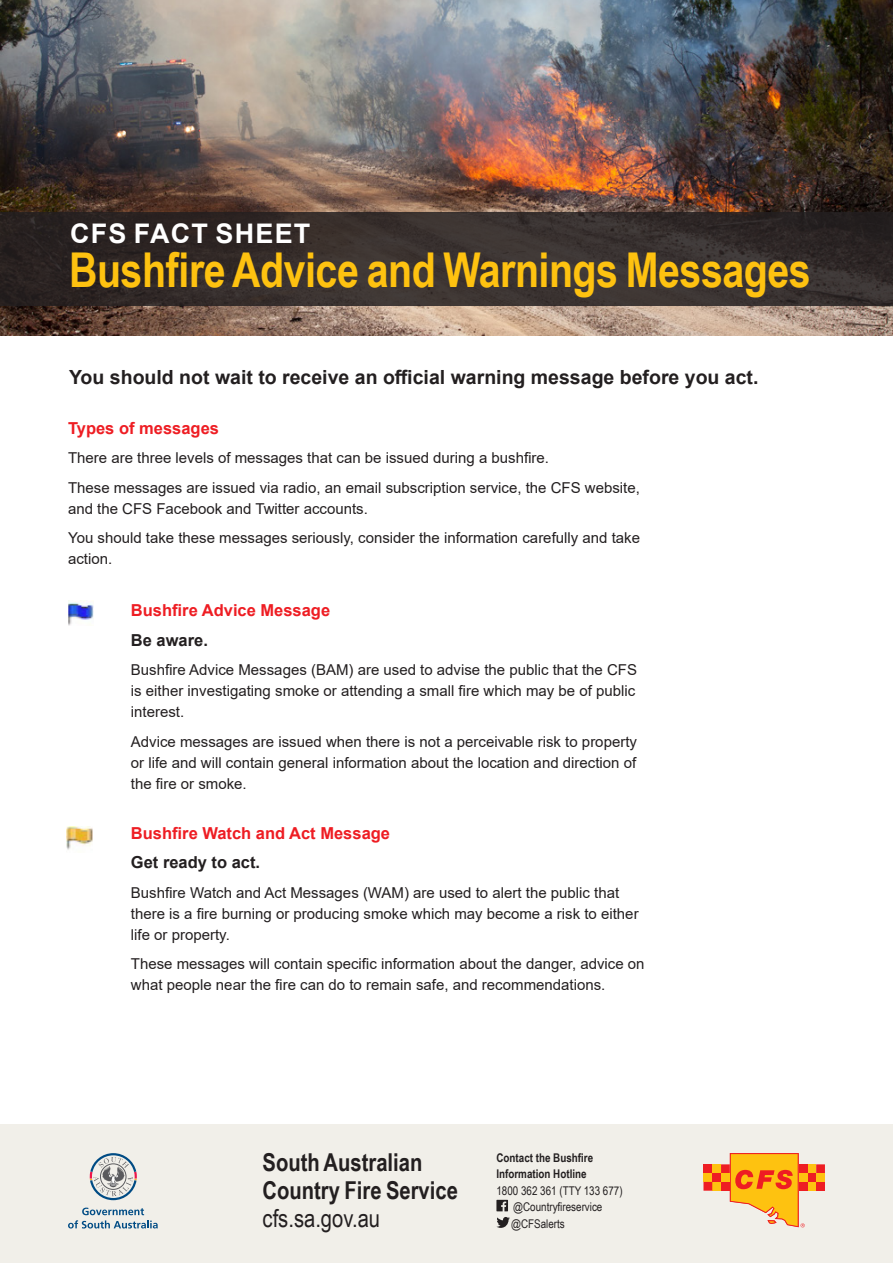
<style>
.page{position:relative;width:893px;height:1263px;background:#fff}
.page>*{position:absolute;margin:0;border:0;box-sizing:border-box;transform-origin:0 0}
.Fact_Sheet_Heading{font:700 48px "Arial Narrow";letter-spacing:-.01em;color:#fec210}
.t1{font:700 27px "Arial";letter-spacing:.045em;color:#fff}
.t2{font:700 24.6px/28.2px "Arial Narrow";color:#231f20}
.t3{font:24.6px "Arial Narrow";color:#231f20}
.Body_Copy{font:700 19.5px "Arial";color:#231f20}
.Body_Copy-2{font:700 16.5px "Arial";color:#ee1d23}
.Body_Copy-3{font:700 16.5px "Arial";color:#231f20}
.Body_Copy-4{font:15px/21px "Arial";color:#231f20}
.t4{font:12px/16.5px "Arial Narrow";color:#231f20}
.t5{font:700 12px/16.5px "Arial Narrow";color:#231f20}
</style>
<div class="page">
<img style="left:0;top:0;width:893px;height:336px">
<div style="left:0;top:1124px;width:893px;height:139px;background:#f1efe9"></div>
<svg style="left:496px;top:1200px;width:12px;height:11px"></svg>
<svg style="left:496px;top:1217px;width:14px;height:11px"></svg>
<svg style="left:703px;top:1153px;width:122px;height:74px"></svg>
<svg style="left:90px;top:1153px;width:47px;height:47px"></svg>
<svg style="left:68px;top:1207px;width:90px;height:21px"></svg>
<svg style="left:0;top:212px;width:893px;height:94px;fill:#372f2d"></svg>
<img style="left:68px;top:600px;width:26px;height:26px">
<img style="left:67px;top:826px;width:25px;height:24px">
<p class="t1" style="left:70px;top:214px;width:242px">CFS FACT SHEET</p>
<p class="Fact_Sheet_Heading" style="left:69px;top:234px;width:743px">Bushfire Advice and Warnings Messages</p>
<p class="Body_Copy" style="left:69px;top:364px;width:691px">You should not wait to receive an official warning message before you act.</p>
<p class="Body_Copy-2" style="left:68px;top:416px;width:153px">Types of messages</p>
<p class="Body_Copy-4" style="left:68px;top:447px;width:483px">There are three levels of messages that can be issued during a bushfire.</p>
<p class="Body_Copy-4" style="left:68px;top:477px;width:573px">These messages are issued via radio, an email subscription service, the CFS website, and the CFS Facebook and Twitter accounts.</p>
<p class="Body_Copy-4" style="left:68px;top:527px;width:573px">You should take these messages seriously, consider the information carefully and take action.</p>
<p class="Body_Copy-2" style="left:131px;top:599px;width:201px">Bushfire Advice Message</p>
<p class="Body_Copy-3" style="left:131px;top:628px;width:79px">Be aware.</p>
<p class="Body_Copy-4" style="left:131px;top:659px;width:508px;text-align:justify">Bushfire Advice Messages (BAM) are used to advise the public that the CFS is either investigating smoke or attending a small fire which may be of public interest.</p>
<p class="Body_Copy-4" style="left:131px;top:731px;width:508px;text-align:justify">Advice messages are issued when there is not a perceivable risk to property or life and will contain general information about the location and direction of the fire or smoke.</p>
<p class="Body_Copy-2" style="left:131px;top:821px;width:261px">Bushfire Watch and Act Message</p>
<p class="Body_Copy-3" style="left:131px;top:851px;width:131px">Get ready to act.</p>
<p class="Body_Copy-4" style="left:131px;top:882px;width:509px">Bushfire Watch and Act Messages (WAM) are used to alert the public that there is a fire burning or producing smoke which may become a risk to either life or property.</p>
<p class="Body_Copy-4" style="left:131px;top:953px;width:515px">These messages will contain specific information about the danger, advice on what people near the fire can do to remain safe, and recommendations.</p>
<h3 class="t2" style="left:263px;top:1147px;width:197px">South Australian<br>Country Fire Service</h3>
<h3 class="t3" style="left:263px;top:1201px;width:119px">cfs.sa.gov.au</h3>
<p class="t5" style="left:496px;top:1149px;width:98px">Contact the Bushfire<br>Information Hotline</p>
<p class="t4" style="left:511px;top:1182px;width:113px;text-indent:-15px">1800 362 361 (TTY 133 677) @Countryfireservice @CFSalerts</p>
</div>
